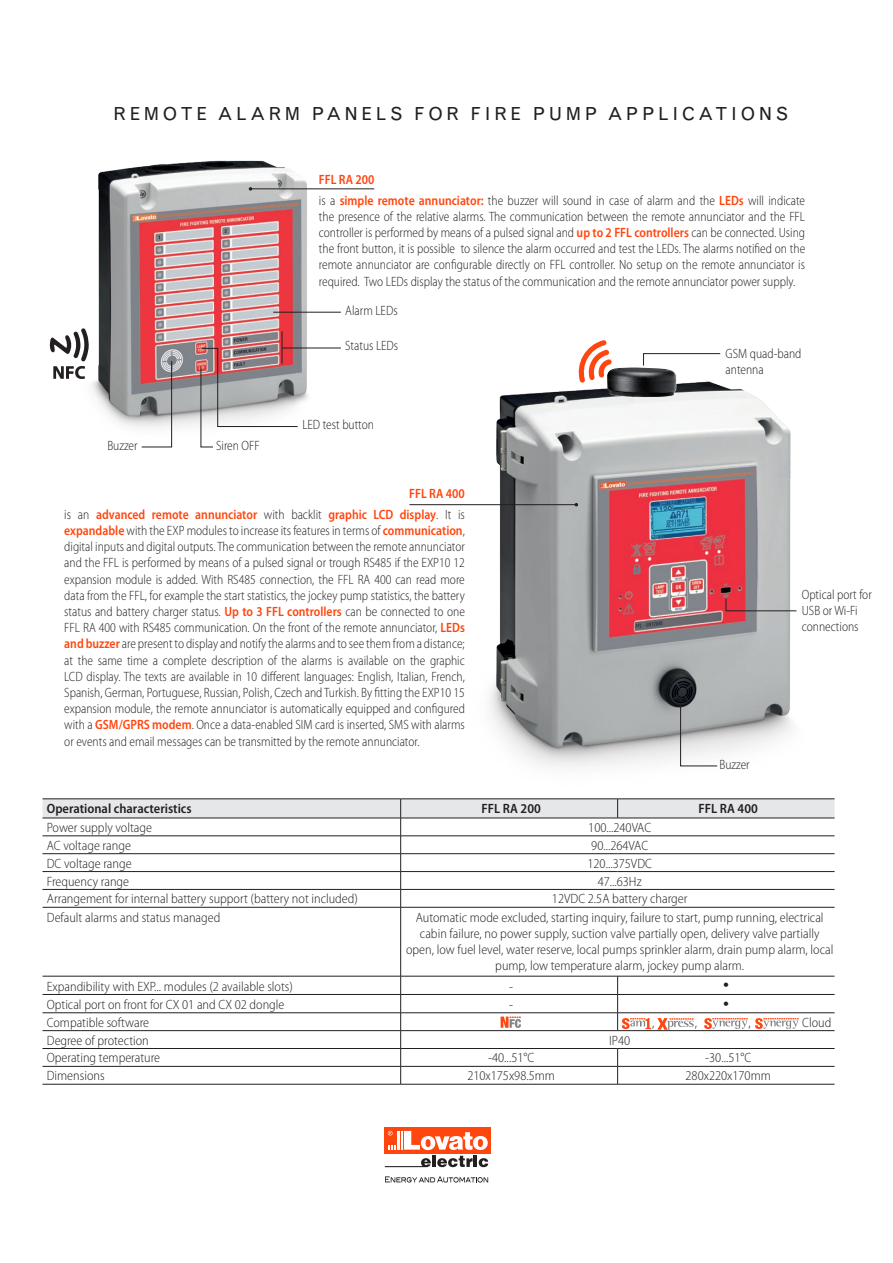
<style>
.page{position:relative;width:893px;height:1263px;background:#fff}
.page>*{position:absolute;margin:0;border:0;box-sizing:border-box;transform-origin:0 0}
.t1{font:300 24px "Myriad Pro";color:#231f20}
.t2{font:18px "Grotesque";letter-spacing:.2em;color:#231f20}
.t3{font:300 semi-condensed 13.5px/16.2px "Myriad Pro";color:#231f20;scale:.94 1}
.t4{font:300 semi-condensed 13.5px/16.2px "Myriad Pro";color:#231f20;text-align:center}
.t5{font:600 semi-condensed 13.5px/20.4px "Myriad Pro";color:#ff460f;text-align:right;scale:.94 1}
.t6{font:600 semi-condensed 13.5px "Myriad Pro";color:#231f20}
.s1{font-weight:600;color:#ff460f}
.s2{font-weight:300;color:#231f20}
</style>
<div class="page">
<img style="left:92px;top:160px;width:244px;height:288px">
<img style="left:461px;top:381px;width:331px;height:386px">
<div style="left:385px;top:1127px;width:106px;height:26px;background:#ff460f"></div>
<svg style="left:385px;top:1131px;width:103px;height:36px"></svg>
<svg style="left:385px;top:1176px;width:103px;height:6px"></svg>
<hr style="left:43px;top:798px;width:358px;height:1px;background:#231f20">
<hr style="left:401px;top:798px;width:217px;height:1px;background:#231f20">
<hr style="left:618px;top:798px;width:216px;height:1px;background:#231f20">
<svg style="left:43px;top:799px;width:791px;height:108px"></svg>
<hr style="left:618px;top:889px;width:216px;height:1px;background:#231f20">
<hr style="left:43px;top:907px;width:358px;height:1px;background:#231f20">
<hr style="left:401px;top:907px;width:217px;height:1px;background:#231f20">
<hr style="left:400px;top:907px;width:1px;height:69px;background:#231f20">
<hr style="left:618px;top:907px;width:216px;height:1px;background:#231f20">
<hr style="left:43px;top:976px;width:358px;height:1px;background:#231f20">
<hr style="left:401px;top:976px;width:217px;height:1px;background:#231f20">
<hr style="left:618px;top:976px;width:216px;height:1px;background:#231f20">
<hr style="left:43px;top:994px;width:358px;height:1px;background:#231f20">
<hr style="left:401px;top:994px;width:217px;height:1px;background:#231f20">
<hr style="left:618px;top:994px;width:216px;height:1px;background:#231f20">
<hr style="left:43px;top:1012px;width:358px;height:1px;background:#231f20">
<hr style="left:401px;top:1012px;width:217px;height:1px;background:#231f20">
<hr style="left:618px;top:1012px;width:216px;height:1px;background:#231f20">
<hr style="left:43px;top:1030px;width:358px;height:1px;background:#231f20">
<hr style="left:401px;top:1030px;width:217px;height:1px;background:#231f20">
<hr style="left:618px;top:1030px;width:216px;height:1px;background:#231f20">
<hr style="left:43px;top:1048px;width:358px;height:1px;background:#231f20">
<hr style="left:401px;top:1048px;width:217px;height:1px;background:#231f20">
<hr style="left:618px;top:1048px;width:216px;height:1px;background:#231f20">
<hr style="left:43px;top:1066px;width:358px;height:1px;background:#231f20">
<hr style="left:401px;top:1066px;width:217px;height:1px;background:#231f20">
<svg style="left:400px;top:976px;width:1px;height:108px"></svg>
<hr style="left:618px;top:1066px;width:216px;height:1px;background:#231f20">
<svg style="left:617px;top:1049px;width:1px;height:35px"></svg>
<hr style="left:43px;top:1084px;width:358px;height:1px;background:#231f20">
<hr style="left:401px;top:1084px;width:217px;height:1px;background:#231f20">
<hr style="left:618px;top:1084px;width:216px;height:1px;background:#231f20">
<svg style="left:657px;top:1018px;width:37px;height:12px"></svg>
<svg style="left:617px;top:976px;width:34px;height:54px"></svg>
<svg style="left:704px;top:1018px;width:44px;height:11px"></svg>
<svg style="left:755px;top:1018px;width:44px;height:11px"></svg>
<hr style="left:250px;top:189px;width:124px;height:1px;background:#231f20">
<hr style="left:409px;top:504px;width:169px;height:1px;background:#231f20">
<img style="left:607px;top:367px;width:71px;height:30px">
<svg style="left:575px;top:340px;width:37px;height:43px"></svg>
<svg style="left:725px;top:597px;width:72px;height:15px"></svg>
<svg style="left:680px;top:705px;width:38px;height:62px"></svg>
<svg style="left:643px;top:353px;width:78px;height:13px"></svg>
<svg style="left:501px;top:1016px;width:20px;height:12px"></svg>
<svg style="left:141px;top:360px;width:31px;height:88px"></svg>
<hr style="left:273px;top:312px;width:68px;height:1px;background:#231f20">
<hr style="left:282px;top:348px;width:59px;height:1px;background:#231f20">
<svg style="left:200px;top:348px;width:98px;height:100px"></svg>
<hr style="left:282px;top:331px;width:1px;height:33px;background:#231f20">
<svg style="left:50px;top:328px;width:39px;height:51px"></svg>
<h2 class="t2" style="left:114px;top:103px;width:676px">REMOTE ALARM PANELS FOR FIRE PUMP APPLICATIONS</h2>
<p class="t3" style="left:319px;top:169px;width:519px;line-height:20.4px"><span class="s1">FFL RA 200<br></span>is a <span class="s1">simple remote annunciator:</span> the buzzer will sound in case of alarm and the <span class="s1">LEDs</span> will indicate</p>
<p class="t3" style="left:319px;top:208px;width:519px;text-align:justify">the presence of the relative alarms. The communication between the remote annunciator and the FFL controller is performed by means of a pulsed signal and <span class="s1">up to 2 FFL controllers</span> can be connected. Using the front button, it is possible to silence the alarm occurred and test the LEDs. The alarms notified on the remote annunciator are configurable directly on FFL controller. No setup on the remote annunciator is required. Two LEDs display the status of the communication and the remote annunciator power supply.</p>
<p class="t3" style="left:345px;top:302px;width:57px">Alarm LEDs</p>
<p class="t3" style="left:345px;top:338px;width:58px">Status LEDs</p>
<p class="t3" style="left:107px;top:438px;width:34px">Buzzer</p>
<p class="t3" style="left:216px;top:438px;width:48px">Siren OFF</p>
<p class="t3" style="left:302px;top:416px;width:78px">LED test button</p>
<p class="t5" style="left:64px;top:483px;width:428px">FFL RA 400<br><span class="s2">is an</span> advanced remote annunciator <span class="s2">with backlit</span> graphic LCD display<span class="s2">. It is</span></p>
<p class="t3" style="left:64px;top:522px;width:428px;text-align:justify"><span class="s1">expandable</span> with the EXP modules to increase its features in terms of <span class="s1">communication</span>, digital inputs and digital outputs. The communication between the remote annunciator and the FFL is performed by means of a pulsed signal or trough RS485 if the EXP10 12 expansion module is added. With RS485 connection, the FFL RA 400 can read more data from the FFL, for example the start statistics, the jockey pump statistics, the battery status and battery charger status. <span class="s1">Up to 3 FFL controllers</span> can be connected to one FFL RA 400 with RS485 communication. On the front of the remote annunciator, <span class="s1">LEDs and buzzer</span> are present to display and notify the alarms and to see them from a distance; at the same time a complete description of the alarms is available on the graphic LCD display. The texts are available in 10 different languages: English, Italian, French, Spanish, German, Portuguese, Russian, Polish, Czech and Turkish. By fitting the EXP10 15 expansion module, the remote annunciator is automatically equipped and configured with a <span class="s1">GSM/GPRS modem</span>. Once a data-enabled SIM card is inserted, SMS with alarms or events and email messages can be transmitted by the remote annunciator.</p>
<p class="t3" style="left:726px;top:345px;width:82px">GSM quad-band antenna</p>
<p class="t3" style="left:719px;top:756px;width:34px">Buzzer</p>
<p class="t3" style="left:802px;top:586px;width:76px">Optical port for<br>USB or Wi-Fi connections</p>
<p class="t6" style="left:47px;top:800px;width:146px">Operational characteristics</p>
<p class="t6" style="left:482px;top:800px;width:61px">FFL RA 200</p>
<p class="t6" style="left:699px;top:800px;width:61px">FFL RA 400</p>
<p class="t4" style="left:47px;top:819px;width:107px">Power supply voltage</p>
<p class="t4" style="left:588px;top:819px;width:64px">100...240VAC</p>
<p class="t4" style="left:47px;top:837px;width:86px">AC voltage range</p>
<p class="t4" style="left:591px;top:837px;width:58px">90...264VAC</p>
<p class="t4" style="left:47px;top:855px;width:86px">DC voltage range</p>
<p class="t4" style="left:587px;top:855px;width:66px">120...375VDC</p>
<p class="t4" style="left:47px;top:873px;width:84px">Frequency range</p>
<p class="t4" style="left:598px;top:873px;width:46px">47...63Hz</p>
<p class="t4" style="left:47px;top:891px;width:313px">Arrangement for internal battery support (battery not included)</p>
<p class="t4" style="left:552px;top:891px;width:137px">12VDC 2.5A battery charger</p>
<p class="t4" style="left:47px;top:909px;width:175px">Default alarms and status managed</p>
<p class="t4" style="left:406px;top:909px;width:429px">Automatic mode excluded, starting inquiry, failure to start, pump running, electrical cabin failure, no power supply, suction valve partially open, delivery valve partially open, low fuel level, water reserve, local pumps sprinkler alarm, drain pump alarm, local pump, low temperature alarm, jockey pump alarm.</p>
<p class="t4" style="left:47px;top:978px;width:248px">Expandibility with EXP... modules (2 available slots)</p>
<p class="t4" style="left:509px;top:978px;width:5px">-</p>
<h1 class="t1" style="left:723px;top:969px;width:7px">•</h1>
<p class="t4" style="left:47px;top:996px;width:239px">Optical port on front for CX 01 and CX 02 dongle</p>
<p class="t4" style="left:509px;top:996px;width:5px">-</p>
<h1 class="t1" style="left:723px;top:987px;width:7px">•</h1>
<p class="t4" style="left:47px;top:1014px;width:104px">Compatible software</p>
<p class="t4" style="left:652px;top:1014px;width:4px">,</p>
<p class="t4" style="left:695px;top:1014px;width:4px">,</p>
<p class="t4" style="left:749px;top:1014px;width:4px">,</p>
<p class="t4" style="left:802px;top:1014px;width:31px">Cloud</p>
<p class="t4" style="left:47px;top:1032px;width:104px">Degree of protection</p>
<p class="t4" style="left:609px;top:1032px;width:23px">IP40</p>
<p class="t4" style="left:47px;top:1050px;width:115px">Operating temperature</p>
<p class="t4" style="left:488px;top:1050px;width:47px">-40...51°C</p>
<p class="t4" style="left:705px;top:1050px;width:47px">-30...51°C</p>
<p class="t4" style="left:47px;top:1068px;width:59px">Dimensions</p>
<p class="t4" style="left:467px;top:1068px;width:89px">210x175x98.5mm</p>
<p class="t4" style="left:685px;top:1068px;width:87px">280x220x170mm</p>
</div>
